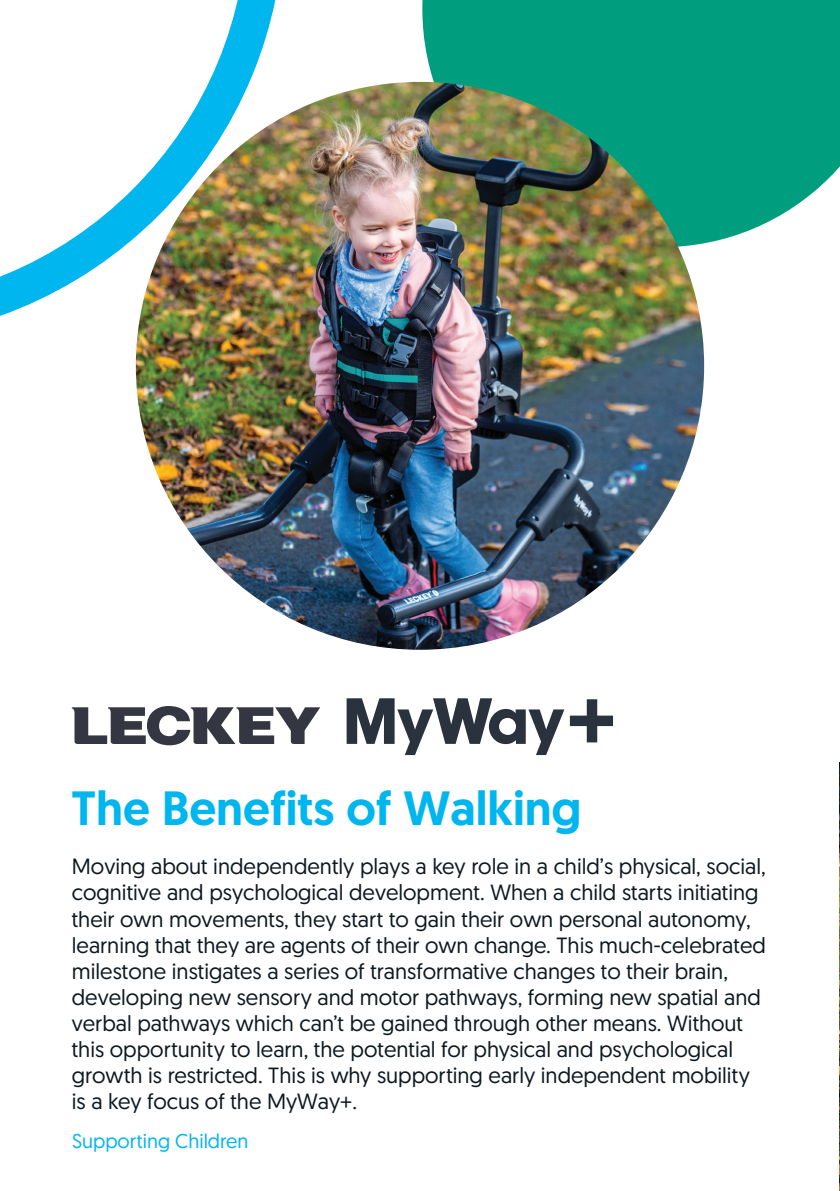
<style>
.page{position:relative;width:840px;height:1191px;background:#fff}
.page>*{position:absolute;margin:0;border:0;box-sizing:border-box;transform-origin:0 0}
.t1{font:500 48px "Geomanist";color:#00b6ef}
.t2{font:22px/26px "Geomanist";color:#0d1920}
.t3{font:20px "Geomanist";color:#00b6ef}
</style>
<div class="page">
<img style="left:839px;top:762px;width:1px;height:429px">
<div style="left:422px;top:0;width:417px;height:247px;background:#009e7f"></div>
<img style="left:136px;top:82px;width:567px;height:568px;border-radius:284px">
<img style="left:0;top:0;width:284px;height:341px">
<svg style="left:72px;top:706px;width:248px;height:39px"></svg>
<svg style="left:346px;top:698px;width:266px;height:57px"></svg>
<p class="t1" style="left:72px;top:776px;width:511px">The Benefits of Walking</p>
<p class="t2" style="left:72px;top:853px;width:695px">Moving about independently plays a key role in a child’s physical, social, cognitive and psychological development. When a child starts initiating their own movements, they start to gain their own personal autonomy, learning that they are agents of their own change. This much-celebrated milestone instigates a series of transformative changes to their brain, developing new sensory and motor pathways, forming new spatial and verbal pathways which can’t be gained through other means. Without this opportunity to learn, the potential for physical and psychological growth is restricted. This is why supporting early independent mobility is a key focus of the MyWay+.</p>
<p class="t3" style="left:72px;top:1128px;width:178px">Supporting Children</p>
</div>
